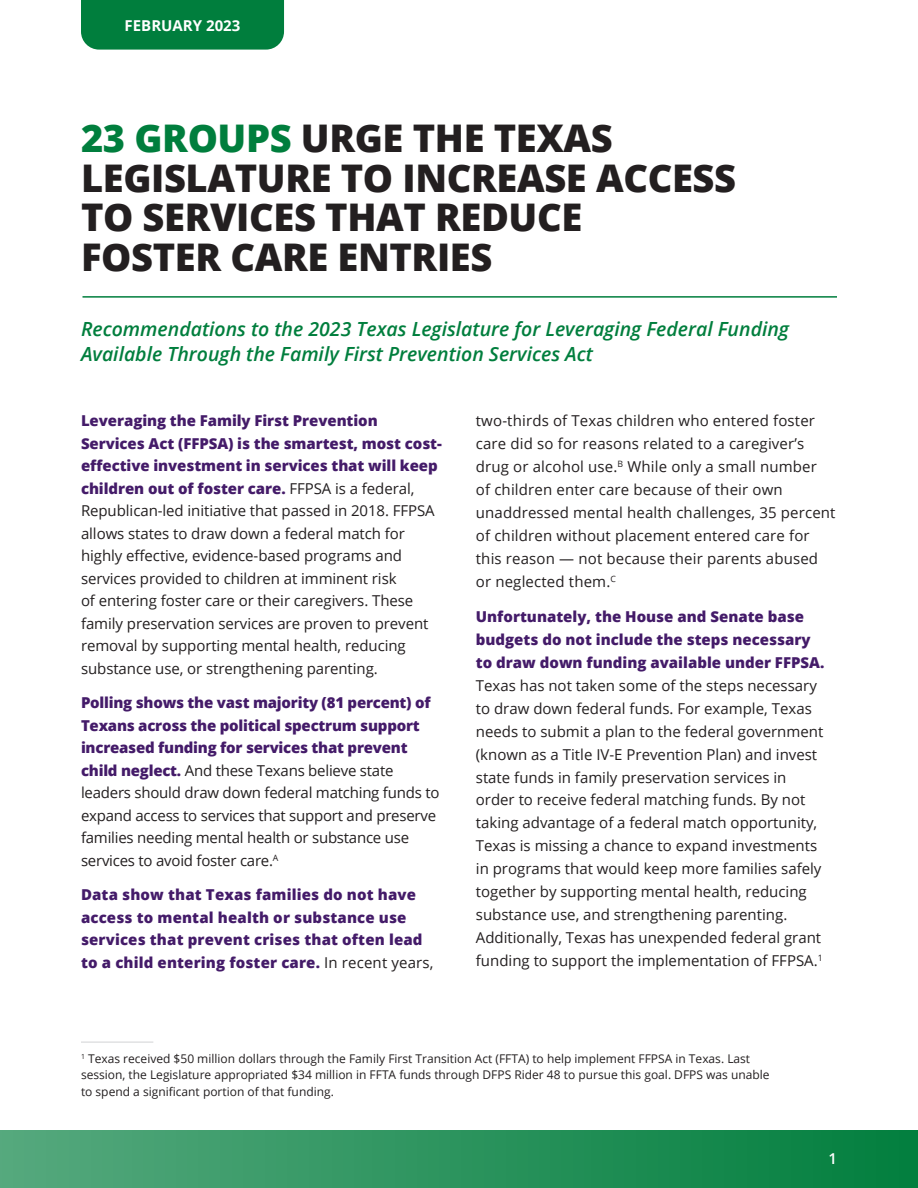
<style>
.page{position:relative;width:918px;height:1188px;background:#fff}
.page>*{position:absolute;margin:0;border:0;box-sizing:border-box;transform-origin:0 0}
.t1{font:800 38.1px/39.8px "Open Sans";letter-spacing:-.01em;color:#231f20}
.Subtitle{font:italic 600 19.5px/25.5px "Open Sans";color:#007e3d}
.Body{font:15px/23px "Open Sans";color:#231f20}
.Body-2{font:800 15px/22.5px "Open Sans";letter-spacing:.01em;color:#441b69}
.t2{font:700 15px "Open Sans";color:#fff}
.t3{font:600 15px "Open Sans";color:#fff}
.Body-3{font:12px/16.5px "Open Sans";color:#231f20}
.s1{color:#007e3d}
.s2{font-weight:800;color:#441b69}
.s3{font-weight:400;color:#231f20}
</style>
<div class="page">
<div style="left:0;top:1130px;width:918px;height:58px;background:linear-gradient(to right,#56a97e,#027f3e)"></div>
<hr style="left:81px;top:1042px;width:72px;height:1px;background:#d1d2d4">
<div style="left:81px;top:0;width:203px;height:50px;background:#007e3d"></div>
<hr style="left:82px;top:296px;width:755px;height:2px;background:#007e3d">
<p class="t2" style="left:125px;top:15px;width:117px">FEBRUARY 2023</p>
<p class="t1" style="left:81px;top:116px;width:657px"><span class="s1">23 GROUPS</span> URGE THE TEXAS<br>LEGISLATURE TO INCREASE ACCESS<br>TO SERVICES THAT REDUCE<br>FOSTER CARE ENTRIES</p>
<p class="Subtitle" style="left:81px;top:315px;width:710px">Recommendations to the 2023 Texas Legislature for Leveraging Federal Funding<br>Available Through the Family First Prevention Services Act</p>
<p class="Body" style="left:81px;top:409px;width:362px;line-height:22.5px"><span class="s2">Leveraging the Family First Prevention Services Act (FFPSA) is the smartest, most cost&shy;effective investment in services that will keep children out of foster care.</span> FFPSA is a federal, Republican-led initiative that passed in 2018. FFPSA allows states to draw down a federal match for highly effective, evidence-based programs and services provided to children at imminent risk<br>of entering foster care or their caregivers. These family preservation services are proven to prevent removal by supporting mental health, reducing substance use, or strengthening parenting.</p>
<p class="Body" style="left:81px;top:691px;width:360px;line-height:22.5px"><span class="s2">Polling shows the vast majority (81 percent) of Texans across the political spectrum support increased funding for services that prevent child neglect.</span> And these Texans believe state leaders should draw down federal matching funds to expand access to services that support and preserve families needing mental health or substance use services to avoid foster care.<sup>A</sup></p>
<p class="Body-2" style="left:81px;top:883px;width:354px">Data show that Texas families do not have access to mental health or substance use services that prevent crises that often lead to a child entering foster care. <span class="s3">In recent years,</span></p>
<p class="Body" style="left:476px;top:409px;width:361px">two-thirds of Texas children who entered foster care did so for reasons related to a caregiver’s drug or alcohol use.<sup>B</sup> While only a small number<br>of children enter care because of their own unaddressed mental health challenges, 35 percent of children without placement entered care for this reason — not because their parents abused or neglected them.<sup>C</sup></p>
<p class="Body" style="left:476px;top:605px;width:350px"><span class="s2">Unfortunately, the House and Senate base budgets do not include the steps necessary to draw down funding available under FFPSA.<br></span>Texas has not taken some of the steps necessary to draw down federal funds. For example, Texas needs to submit a plan to the federal government (known as a Title IV-E Prevention Plan) and invest state funds in family preservation services in order to receive federal matching funds. By not taking advantage of a federal match opportunity, Texas is missing a chance to expand investments in programs that would keep more families safely together by supporting mental health, reducing substance use, and strengthening parenting.<br>Additionally, Texas has unexpended federal grant funding to support the implementation of FFPSA.<sup>1</sup></p>
<p class="Body-3" style="left:81px;top:1050px;width:690px"><sup>1</sup> Texas received $50 million dollars through the Family First Transition Act (FFTA) to help implement FFPSA in Texas. Last session, the Legislature appropriated $34 million in FFTA funds through DFPS Rider 48 to pursue this goal. DFPS was unable to spend a significant portion of that funding.</p>
<p class="t3" style="left:828px;top:1148px;width:10px">1</p>
</div>
